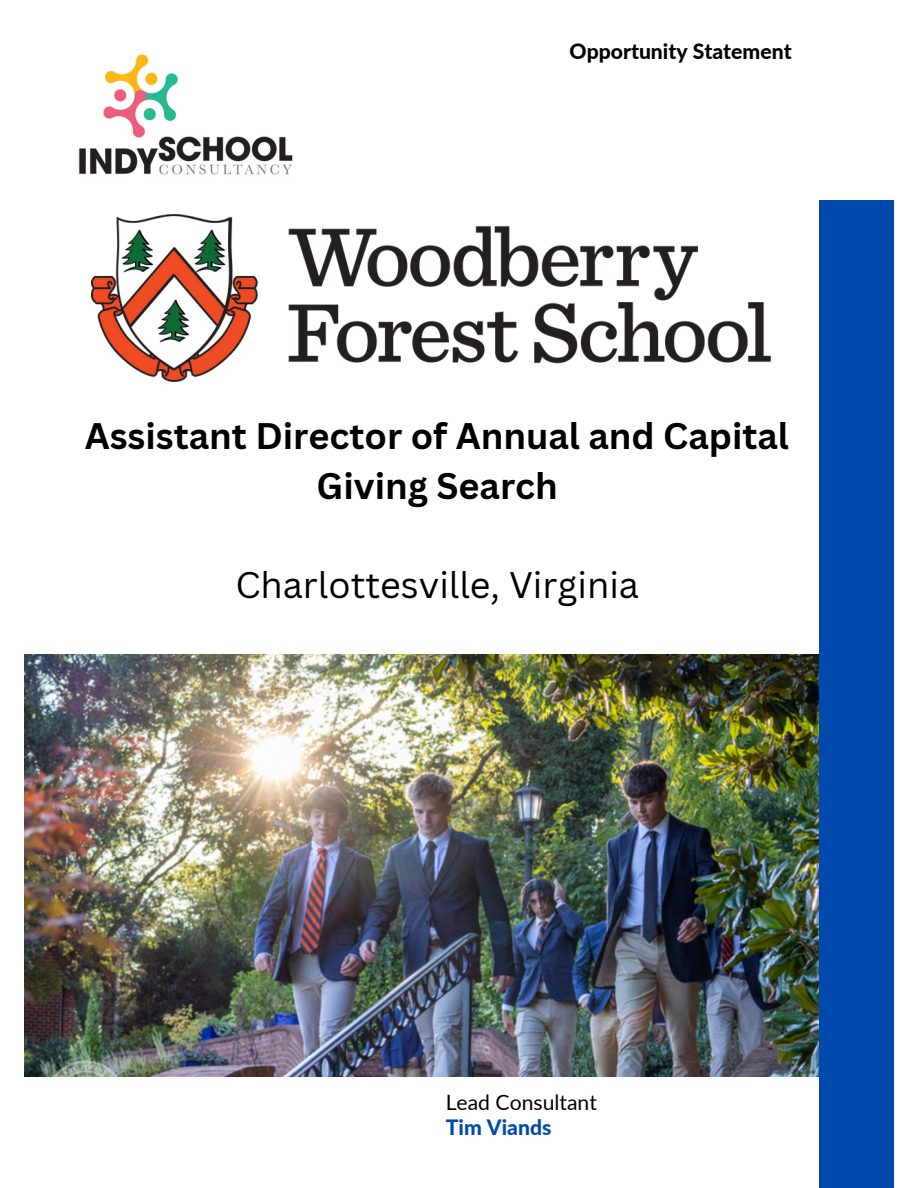
<style>
.page{position:relative;width:918px;height:1188px;background:#fff}
.page>*{position:absolute;margin:0;border:0;box-sizing:border-box;transform-origin:0 0}
.t1{font:700 36px/49.5px "Canva Sans";color:#000;text-align:center}
.t2{font:36px "Canva Sans";color:#000}
.t3{font:800 21.15px "Lato";color:#000}
.t4{font:21.15px "Lato";color:#000}
.t5{font:800 21.15px "Lato";color:#004aad}
</style>
<div class="page">
<img style="left:24px;top:654px;width:795px;height:422px">
<div style="left:819px;top:200px;width:75px;height:988px;background:#004aad"></div>
<img style="left:79px;top:54px;width:214px;height:121px">
<img style="left:92px;top:214px;width:678px;height:168px">
<h3 class="t3" style="left:570px;top:38px;width:224px">Opportunity Statement</h3>
<h2 class="t1" style="left:85px;top:411px;width:706px">Assistant Director of Annual and Capital<br>Giving Search</h2>
<p class="t2" style="left:235px;top:559px;width:405px">Charlottesville, Virginia</p>
<h1 class="t4" style="left:446px;top:1089px;width:153px">Lead Consultant</h1>
<p class="t5" style="left:446px;top:1114px;width:107px">Tim Viands</p>
</div>
